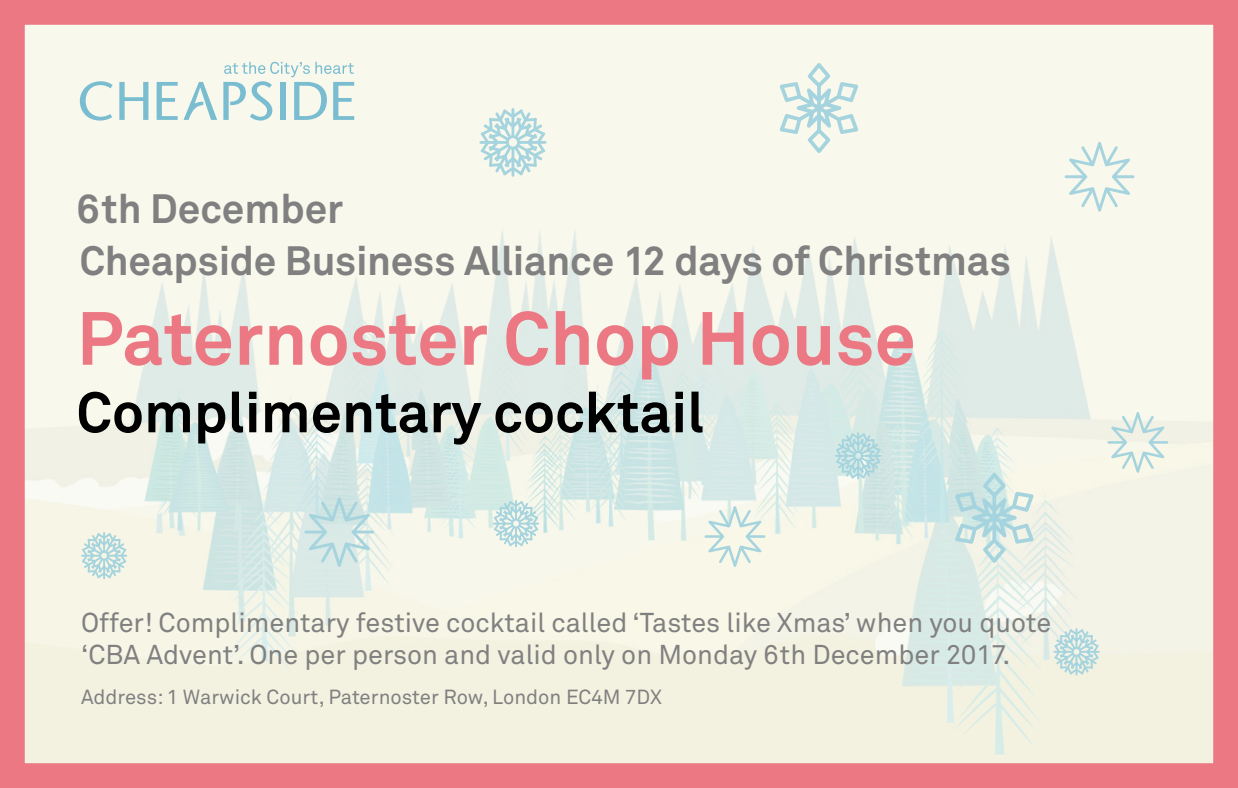
<style>
.page{position:relative;width:1238px;height:788px;background:#f8f8ec}
.page>*{position:absolute;margin:0;border:0;box-sizing:border-box;transform-origin:0 0}
.t1{font:700 74.25px "Akkurat";color:#eb7882}
.t2{font:700 56.25px "Akkurat";color:#000}
.t3{font:700 40.5px "Akkurat";letter-spacing:-.005em;color:#808080}
.t4{font:27px/32.4px "Akkurat";color:#808080}
.t5{font:20.25px "Akkurat";color:#808080}
</style>
<div class="page">
<img style="left:26px;top:230px;width:1186px;height:532px">
<svg style="left:955px;top:473px;width:78px;height:89px"></svg>
<svg style="left:780px;top:63px;width:78px;height:90px"></svg>
<svg style="left:1107px;top:412px;width:61px;height:60px"></svg>
<svg style="left:704px;top:506px;width:61px;height:61px"></svg>
<svg style="left:1064px;top:142px;width:70px;height:70px"></svg>
<svg style="left:304px;top:497px;width:70px;height:70px;background:#cee4e4"></svg>
<svg style="left:81px;top:532px;width:46px;height:47px"></svg>
<svg style="left:493px;top:500px;width:46px;height:47px"></svg>
<svg style="left:1053px;top:628px;width:46px;height:47px"></svg>
<svg style="left:835px;top:432px;width:46px;height:47px;background:#bfdfe1"></svg>
<svg style="left:479px;top:108px;width:67px;height:69px"></svg>
<div style="left:0;top:0;width:1238px;height:788px;border:25px solid #eb7882"></div>
<svg style="left:80px;top:81px;width:33px;height:39px"></svg>
<svg style="left:119px;top:82px;width:29px;height:38px"></svg>
<svg style="left:223px;top:62px;width:131px;height:58px"></svg>
<svg style="left:157px;top:82px;width:60px;height:38px"></svg>
<p class="t3" style="left:77px;top:183px;width:268px">6th December</p>
<h3 class="t3" style="left:80px;top:235px;width:932px">Cheapside Business Alliance 12 days of Christmas</h3>
<p class="t1" style="left:77px;top:292px;width:840px">Paternoster Chop House</p>
<p class="t2" style="left:77px;top:377px;width:629px">Complimentary cocktail</p>
<p class="t4" style="left:81px;top:606px;width:971px">Offer! Complimentary festive cocktail called ‘Tastes like Xmas’ when you quote ‘CBA Advent’. One per person and valid only on Monday 6th December 2017.</p>
<p class="t5" style="left:81px;top:685px;width:582px">Address: 1 Warwick Court, Paternoster Row, London EC4M 7DX</p>
</div>
